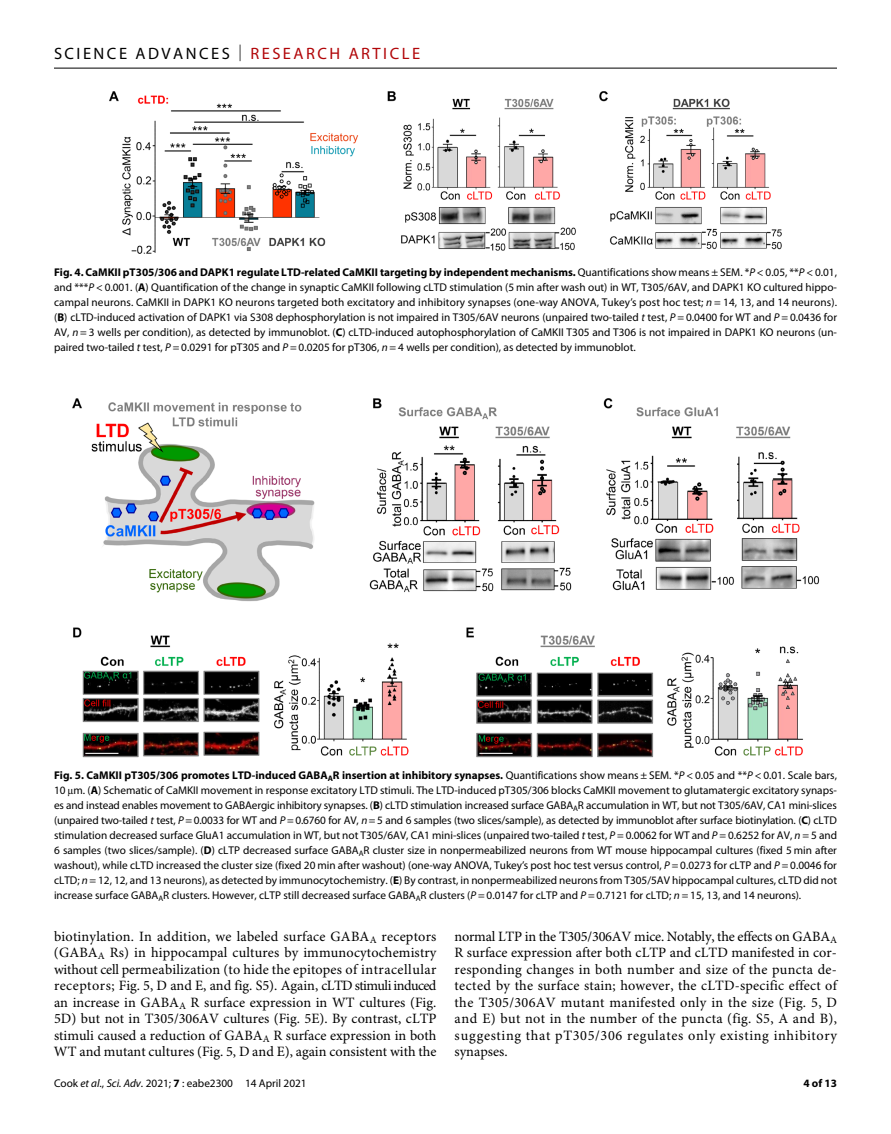
<style>
.page{position:relative;width:891px;height:1134px;background:#fff}
.page>*{position:absolute;margin:0;border:0;box-sizing:border-box;transform-origin:0 0}
.t1{font:16.5px "Myriad Pro";letter-spacing:.15em;color:#000}
.t2{font:14.25px/16.5px "Minion Pro";color:#000;text-align:justify}
.t3{font:11.25px/15px "Myriad Pro";color:#000;text-align:justify}
.t4{font:700 11.25px "Myriad Pro";color:#000}
.s1{font-weight:300}
.s2{color:#b10508}
.s3{font-weight:700}
.s4{font-style:italic}
</style>
<div class="page">
<hr style="left:54px;top:68px;width:783px;height:1px;background:#000">
<img style="left:109px;top:91px;width:673px;height:163px">
<img style="left:72px;top:398px;width:747px;height:360px">
<h1 class="t1" style="left:54px;top:40px;width:368px">SCIENCE ADVANCES <span class="s1">|</span> <span class="s2">RESEARCH ARTICLE</span></h1>
<p class="t3" style="left:54px;top:265px;width:785px"><span class="s3">Fig. 4. CaMKII pT305/306 and DAPK1 regulate LTD-related CaMKII targeting by independent mechanisms.</span> Quantifications show means ± SEM. *<span class="s4">P</span> &lt; 0.05, **<span class="s4">P</span> &lt; 0.01, and ***<span class="s4">P</span> &lt; 0.001. (<span class="s3">A</span>) Quantification of the change in synaptic CaMKII following cLTD stimulation (5 min after wash out) in WT, T305/6AV, and DAPK1 KO cultured hippo&shy;campal neurons. CaMKII in DAPK1 KO neurons targeted both excitatory and inhibitory synapses (one-way ANOVA, Tukey’s post hoc test; <span class="s4">n</span> = 14, 13, and 14 neurons). (<span class="s3">B</span>) cLTD-induced activation of DAPK1 via S308 dephosphorylation is not impaired in T305/6AV neurons (unpaired two-tailed <span class="s4">t</span> test, <span class="s4">P</span> = 0.0400 for WT and <span class="s4">P</span> = 0.0436 for AV, <span class="s4">n</span> = 3 wells per condition), as detected by immunoblot. (<span class="s3">C</span>) cLTD-induced autophosphorylation of CaMKII T305 and T306 is not impaired in DAPK1 KO neurons (un&shy;paired two-tailed <span class="s4">t</span> test, <span class="s4">P</span> = 0.0291 for pT305 and <span class="s4">P</span> = 0.0205 for pT306, <span class="s4">n</span> = 4 wells per condition), as detected by immunoblot.</p>
<p class="t3" style="left:54px;top:768px;width:785px"><span class="s3">Fig. 5. CaMKII pT305/306 promotes LTD-induced GABA</span><sub>A</sub><span class="s3">R insertion at inhibitory synapses.</span> Quantifications show means ± SEM. *<span class="s4">P</span> &lt; 0.05 and **<span class="s4">P</span> &lt; 0.01. Scale bars, 10 m. (<span class="s3">A</span>) Schematic of CaMKII movement in response excitatory LTD stimuli. The LTD-induced pT305/306 blocks CaMKII movement to glutamatergic excitatory synaps&shy;es and instead enables movement to GABAergic inhibitory synapses. (<span class="s3">B</span>) cLTD stimulation increased surface GABA<sub>A</sub>R accumulation in WT, but not T305/6AV, CA1 mini-slices (unpaired two-tailed <span class="s4">t</span> test, <span class="s4">P</span>=0.0033 for WT and <span class="s4">P</span>=0.6760 for AV, <span class="s4">n</span>=5 and 6 samples (two slices/sample), as detected by immunoblot after surface biotinylation. (<span class="s3">C</span>) cLTD stimulation decreased surface GluA1 accumulation in WT, but not T305/6AV, CA1 mini-slices (unpaired two-tailed <span class="s4">t</span> test, <span class="s4">P</span> = 0.0062 for WT and <span class="s4">P</span> = 0.6252 for AV, <span class="s4">n</span> = 5 and 6 samples (two slices/sample). (<span class="s3">D</span>) cLTP decreased surface GABA<sub>A</sub>R cluster size in nonpermeabilized neurons from WT mouse hippocampal cultures (fixed 5 min after washout), while cLTD increased the cluster size (fixed 20 min after washout) (one-way ANOVA, Tukey’s post hoc test versus control, <span class="s4">P</span> = 0.0273 for cLTP and <span class="s4">P</span> = 0.0046 for cLTD; <span class="s4">n</span> = 12, 12, and 13 neurons), as detected by immunocytochemistry. (<span class="s3">E</span>) By contrast, in nonpermeabilized neurons from T305/5AV hippocampal cultures, cLTD did not increase surface GABA<sub>A</sub>R clusters. However, cLTP still decreased surface GABA<sub>A</sub>R clusters (<span class="s4">P</span> = 0.0147 for cLTP and <span class="s4">P</span> = 0.7121 for cLTD; <span class="s4">n</span> = 15, 13, and 14 neurons).</p>
<p class="t2" style="left:54px;top:929px;width:384px">biotinylation. In addition, we labeled surface GABA<sub>A</sub> receptors (GABA<sub>A</sub> Rs) in hippocampal cultures by immunocytochemistry without cell permeabilization (to hide the epitopes of intracellular receptors; Fig. 5, D and E, and fig. S5). Again, cLTD stimuli induced an increase in GABA<sub>A</sub> R surface expression in WT cultures (Fig.<br>5D) but not in T305/306AV cultures (Fig. 5E). By contrast, cLTP stimuli caused a reduction of GABA<sub>A</sub> R surface expression in both WT and mutant cultures (Fig. 5, D and E), again consistent with the</p>
<p class="t2" style="left:454px;top:929px;width:384px">normal LTP in the T305/306AV mice. Notably, the effects on GABA<sub>A </sub>R surface expression after both cLTP and cLTD manifested in cor&shy;responding changes in both number and size of the puncta de&shy;tected by the surface stain; however, the cLTD-specific effect of the T305/306AV mutant manifested only in the size (Fig. 5, D and E) but not in the number of the puncta (fig. S5, A and B), suggesting that pT305/306 regulates only existing inhibitory synapses.</p>
<p class="t3" style="left:54px;top:1076px;width:254px">Cook <span class="s4">et al</span>., <span class="s4">Sci. Adv.</span> 2021; <span class="s3">7</span> : eabe2300 14 April 2021</p>
<p class="t4" style="left:803px;top:1074px;width:35px">4 of 13</p>
</div>
